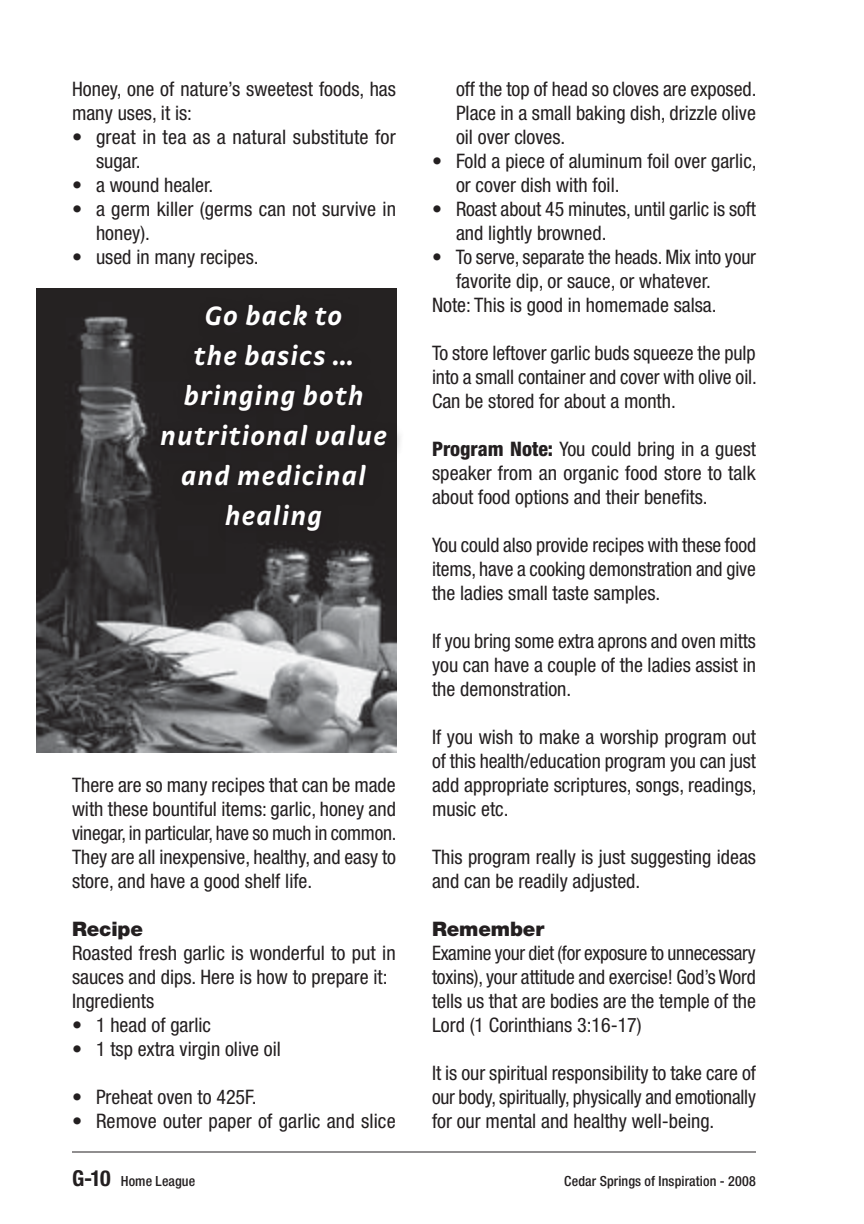
<style>
.page{position:relative;width:864px;height:1224px;background:#fff}
.page>*{position:absolute;margin:0;border:0;box-sizing:border-box;transform-origin:0 0}
.t1{font:italic 700 28px/40px "Strada";letter-spacing:.04em;color:#fff;text-align:center}
.t2{font:condensed 20px/24px "Helvetica Neue";color:#231f20;text-align:justify}
.t3{font:900 20px "Helvetica Neue";letter-spacing:-.005em;color:#231f20}
.t4{font:500 condensed 14px "Helvetica Neue";letter-spacing:.01em;color:#231f20}
.s1{font-weight:800}
.s2{font-weight:700;font-size:22px}
</style>
<div class="page">
<hr style="left:72px;top:1152px;width:684px;height:1px;background:#231f20">
<img style="left:36px;top:288px;width:361px;height:465px">
<div style="left:150px;top:293px;width:317px;height:283px;background:#231f20;opacity:.7"></div>
<div style="left:156px;top:297px;width:234px;height:238px;background:#242121"></div>
<p class="t2" style="left:72px;top:77px;width:326px">Honey, one of nature’s sweetest foods, has many uses, it is:</p>
<p class="t2" style="left:96px;top:125px;width:301px;text-indent:-24px">• great in tea as a natural substitute for sugar.</p>
<p class="t2" style="left:72px;top:173px;width:143px">• a wound healer.</p>
<p class="t2" style="left:96px;top:197px;width:302px;text-indent:-24px">• a germ killer (germs can not survive in honey).</p>
<p class="t2" style="left:72px;top:245px;width:188px">• used in many recipes.</p>
<h1 class="t1" style="left:160px;top:295px;width:228px">Go back to<br>the basics … bringing both nutritional value and medicinal healing</h1>
<p class="t2" style="left:72px;top:773px;width:326px">There are so many recipes that can be made with these bountiful items: garlic, honey and vinegar, in particular, have so much in common.<br>They are all inexpensive, healthy, and easy to store, and have a good shelf life.</p>
<p class="t3" style="left:72px;top:917px;width:72px">Recipe</p>
<p class="t2" style="left:72px;top:941px;width:325px;text-align:left">Roasted fresh garlic is wonderful to put in sauces and dips. Here is how to prepare it:<br>Ingredients</p>
<p class="t2" style="left:72px;top:1013px;width:141px">• 1 head of garlic</p>
<p class="t2" style="left:72px;top:1037px;width:210px">• 1 tsp extra virgin olive oil</p>
<p class="t2" style="left:72px;top:1085px;width:186px">• Preheat oven to 425F.</p>
<p class="t2" style="left:72px;top:1109px;width:325px">• Remove outer paper of garlic and slice</p>
<p class="t2" style="left:456px;top:77px;width:302px">off the top of head so cloves are exposed.<br>Place in a small baking dish, drizzle olive oil over cloves.</p>
<p class="t2" style="left:456px;top:149px;width:302px;text-indent:-24px">• Fold a piece of aluminum foil over garlic, or cover dish with foil.</p>
<p class="t2" style="left:456px;top:197px;width:301px;text-indent:-24px">• Roast about 45 minutes, until garlic is soft and lightly browned.</p>
<p class="t2" style="left:432px;top:245px;width:326px">• To serve, separate the heads. Mix into your</p>
<p class="t2" style="left:456px;top:269px;width:256px">favorite dip, or sauce, or whatever.</p>
<p class="t2" style="left:432px;top:293px;width:286px">Note: This is good in homemade salsa.</p>
<p class="t2" style="left:432px;top:341px;width:326px">To store leftover garlic buds squeeze the pulp into a small container and cover with olive oil.<br>Can be stored for about a month.</p>
<p class="t2" style="left:432px;top:437px;width:326px"><span class="s1">Program Note:</span> You could bring in a guest speaker from an organic food store to talk about food options and their benefits.</p>
<p class="t2" style="left:432px;top:533px;width:326px">You could also provide recipes with these food items, have a cooking demonstration and give the ladies small taste samples.</p>
<p class="t2" style="left:432px;top:629px;width:326px">If you bring some extra aprons and oven mitts you can have a couple of the ladies assist in the demonstration.</p>
<p class="t2" style="left:432px;top:725px;width:326px">If you wish to make a worship program out of this health/education program you can just add appropriate scriptures, songs, readings, music etc.</p>
<p class="t2" style="left:432px;top:845px;width:326px">This program really is just suggesting ideas and can be readily adjusted.</p>
<p class="t3" style="left:432px;top:917px;width:114px">Remember</p>
<p class="t2" style="left:432px;top:941px;width:326px">Examine your diet (for exposure to unnecessary toxins), your attitude and exercise! God’s Word tells us that are bodies are the temple of the Lord (1 Corinthians 3:16-17)</p>
<p class="t2" style="left:432px;top:1061px;width:326px">It is our spiritual responsibility to take care of our body, spiritually, physically and emotionally for our mental and healthy well-being.</p>
<p class="t4" style="left:72px;top:1172px;width:125px"><span class="s2">G-10</span> Home League</p>
<p class="t4" style="left:564px;top:1172px;width:193px">Cedar Springs of Inspiration - 2008</p>
</div>
